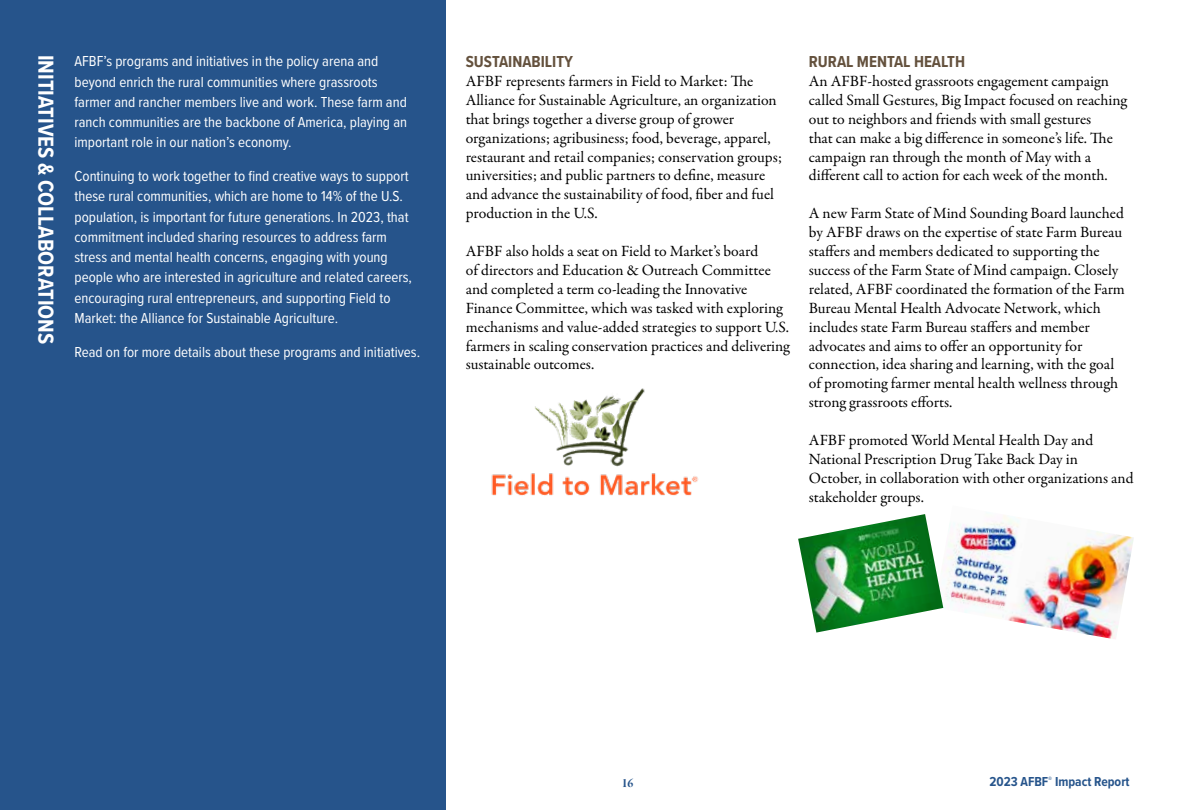
<style>
.page{position:relative;width:1188px;height:810px;background:#fff}
.page>*{position:absolute;margin:0;border:0;box-sizing:border-box;transform-origin:0 0}
.t1{font:700 22.5px "Proxima Nova Cond";color:#fff}
.t2{font:700 16.5px "Proxima Nova Cond";color:#64513d}
.t3{font:15.75px/18.9px "Garamond Premr Pro";color:#000}
.t4{font:15px/20.2px "Proxima Nova Cond";color:#fff}
.t5{font:700 13.5px "Proxima Nova Cond";color:#26548b}
.t6{font:13.5px "Garamond Premr Pro Bd Disp";color:#26548b}
</style>
<div class="page">
<div style="left:0;top:0;width:446px;height:810px;background:#26548b"></div>
<img style="left:491px;top:388px;width:208px;height:108px">
<img style="left:943px;top:515px;width:191px;height:124px">
<img style="left:798px;top:514px;width:145px;height:119px">
<h1 class="t1" style="left:62px;top:55px;width:291px;rotate:90deg">INITIATIVES &amp; COLLABORATIONS</h1>
<p class="t4" style="left:75px;top:51px;width:334px">AFBF’s programs and initiatives in the policy arena and beyond enrich the rural communities where grassroots farmer and rancher members live and work. These farm and ranch communities are the backbone of America, playing an important role in our nation’s economy.</p>
<p class="t4" style="left:75px;top:165px;width:339px">Continuing to work together to find creative ways to support these rural communities, which are home to 14% of the U.S. population, is important for future generations. In 2023, that commitment included sharing resources to address farm stress and mental health concerns, engaging with young people who are interested in agriculture and related careers, encouraging rural entrepreneurs, and supporting Field to Market: the Alliance for Sustainable Agriculture.</p>
<p class="t4" style="left:75px;top:341px;width:347px">Read on for more details about these programs and initiatives.</p>
<p class="t2" style="left:466px;top:49px;width:109px">SUSTAINABILITY</p>
<p class="t3" style="left:466px;top:72px;width:318px">AFBF represents farmers in Field to Market: The Alliance for Sustainable Agriculture, an organization that brings together a diverse group of grower organizations; agribusiness; food, beverage, apparel, restaurant and retail companies; conservation groups; universities; and public partners to define, measure and advance the sustainability of food, fiber and fuel production in the U.S.</p>
<p class="t3" style="left:466px;top:242px;width:326px">AFBF also holds a seat on Field to Market’s board<br>of directors and Education &amp; Outreach Committee and completed a term co-leading the Innovative Finance Committee, which was tasked with exploring mechanisms and value-added strategies to support U.S. farmers in scaling conservation practices and delivering sustainable outcomes.</p>
<p class="t2" style="left:809px;top:49px;width:158px">RURAL MENTAL HEALTH</p>
<p class="t3" style="left:809px;top:72px;width:320px">An AFBF-hosted grassroots engagement campaign called Small Gestures, Big Impact focused on reaching out to neighbors and friends with small gestures<br>that can make a big difference in someone’s life. The campaign ran through the month of May with a different call to action for each week of the month.</p>
<p class="t3" style="left:809px;top:204px;width:318px">A new Farm State of Mind Sounding Board launched by AFBF draws on the expertise of state Farm Bureau staffers and members dedicated to supporting the success of the Farm State of Mind campaign. Closely related, AFBF coordinated the formation of the Farm Bureau Mental Health Advocate Network, which includes state Farm Bureau staffers and member advocates and aims to offer an opportunity for connection, idea sharing and learning, with the goal of promoting farmer mental health wellness through strong grassroots efforts.</p>
<p class="t3" style="left:809px;top:431px;width:326px">AFBF promoted World Mental Health Day and National Prescription Drug Take Back Day in October, in collaboration with other organizations and stakeholder groups.</p>
<p class="t6" style="left:622px;top:776px;width:13px">16</p>
<p class="t5" style="left:989px;top:772px;width:142px">2023 AFBF<sup>®</sup> Impact Report</p>
</div>
